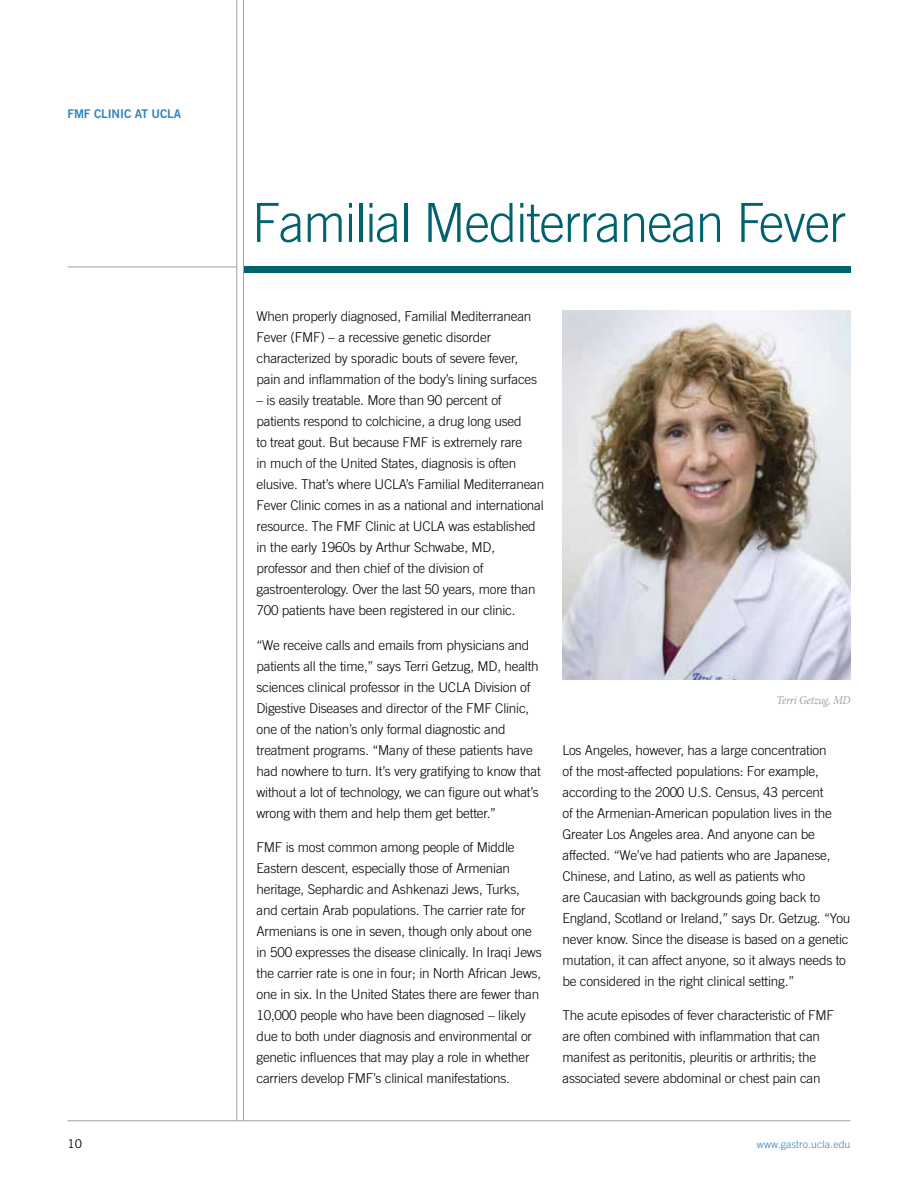
<style>
.page{position:relative;width:918px;height:1188px;background:#fff}
.page>*{position:absolute;margin:0;border:0;box-sizing:border-box;transform-origin:0 0}
.t1{font:300 54px "Trade Gothic";letter-spacing:-.02em;color:#00626e;scale:.94 1}
.TradeGothicBody{font:300 13.5px/21px "Trade Gothic";letter-spacing:-.015em;color:#000}
.t2{font:12px "Trade Gothic Bold Two";letter-spacing:-.01em;color:#3284bf}
.Photo_caption{font:italic 12px "Minion Pro";letter-spacing:-.02em;color:#a2a19d;scale:.93 1}
.t3{font:12px "Trade Gothic";color:#000}
.t4{font:300 10.5px "Trade Gothic";letter-spacing:.01em;color:#3284bf}
</style>
<div class="page">
<hr style="left:68px;top:1120px;width:782px;height:1px;background:#a2a19d">
<div style="left:244px;top:267px;width:606px;height:6px;background:#00626e"></div>
<hr style="left:237px;top:0;width:1px;height:1121px;background:#a2a19d">
<hr style="left:243px;top:0;width:1px;height:1121px;background:#a2a19d">
<img style="left:563px;top:310px;width:287px;height:370px">
<hr style="left:68px;top:267px;width:169px;height:1px;background:#a2a19d">
<p class="t2" style="left:68px;top:106px;width:115px">FMF CLINIC AT UCLA</p>
<p class="t3" style="left:68px;top:1136px;width:16px">10</p>
<p class="t1" style="left:252px;top:191px;width:633px">Familial Mediterranean Fever</p>
<p class="TradeGothicBody" style="left:256px;top:306px;width:282px">When properly diagnosed, Familial Mediterranean Fever (FMF) – a recessive genetic disorder characterized by sporadic bouts of severe fever, pain and inflammation of the body’s lining surfaces</p>
<p class="TradeGothicBody" style="left:256px;top:390px;width:289px">– is easily treatable. More than 90 percent of patients respond to colchicine, a drug long used<br>to treat gout. But because FMF is extremely rare<br>in much of the United States, diagnosis is often elusive. That’s where UCLA’s Familial Mediterranean Fever Clinic comes in as a national and international resource. The FMF Clinic at UCLA was established in the early 1960s by Arthur Schwabe, MD, professor and then chief of the division of gastroenterology. Over the last 50 years, more than 700 patients have been registered in our clinic.</p>
<p class="TradeGothicBody" style="left:256px;top:634px;width:286px">“We receive calls and emails from physicians and patients all the time,” says Terri Getzug, MD, health sciences clinical professor in the UCLA Division of Digestive Diseases and director of the FMF Clinic, one of the nation’s only formal diagnostic and treatment programs. “Many of these patients have had nowhere to turn. It’s very gratifying to know that without a lot of technology, we can figure out what’s wrong with them and help them get better.”</p>
<p class="TradeGothicBody" style="left:256px;top:837px;width:287px">FMF is most common among people of Middle Eastern descent, especially those of Armenian heritage, Sephardic and Ashkenazi Jews, Turks, and certain Arab populations. The carrier rate for Armenians is one in seven, though only about one in 500 expresses the disease clinically. In Iraqi Jews the carrier rate is one in four; in North African Jews, one in six. In the United States there are fewer than 10,000 people who have been diagnosed – likely due to both under diagnosis and environmental or genetic influences that may play a role in whether carriers develop FMF’s clinical manifestations.</p>
<p class="Photo_caption" style="left:776px;top:692px;width:81px">Terri Getzug, MD</p>
<p class="TradeGothicBody" style="left:562px;top:739px;width:289px">Los Angeles, however, has a large concentration<br>of the most-affected populations: For example, according to the 2000 U.S. Census, 43 percent<br>of the Armenian-American population lives in the Greater Los Angeles area. And anyone can be affected. “We’ve had patients who are Japanese, Chinese, and Latino, as well as patients who<br>are Caucasian with backgrounds going back to England, Scotland or Ireland,” says Dr. Getzug. “You never know. Since the disease is based on a genetic mutation, it can affect anyone, so it always needs to be considered in the right clinical setting.”</p>
<p class="TradeGothicBody" style="left:562px;top:1005px;width:273px">The acute episodes of fever characteristic of FMF are often combined with inflammation that can manifest as peritonitis, pleuritis or arthritis; the associated severe abdominal or chest pain can</p>
<p class="t4" style="left:757px;top:1138px;width:95px">www.gastro.ucla.edu</p>
</div>
